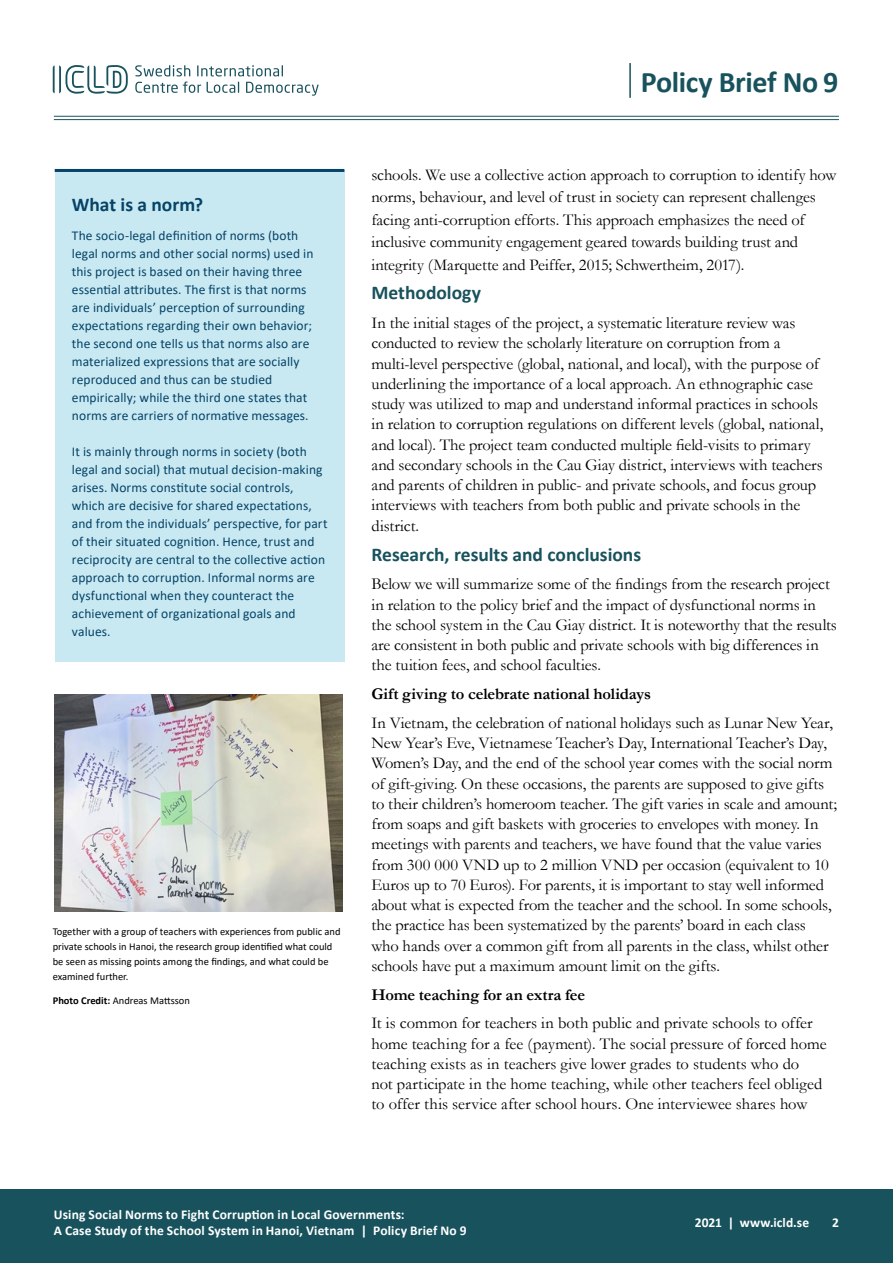
<style>
.page{position:relative;width:893px;height:1263px;background:#fff}
.page>*{position:absolute;margin:0;border:0;box-sizing:border-box;transform-origin:0 0}
.t1{font:700 30px "Calibri";letter-spacing:-.015em;color:#18525d}
.t2{font:700 19.5px "Calibri";color:#18525d}
.t3{font:700 19.5px "Calibri";letter-spacing:-.005em;color:#064368}
.t4{font:16.5px/20.2px "Garamond";letter-spacing:-.005em;color:#000}
.t5{font:700 16.5px "Garamond";letter-spacing:-.005em;color:#000}
.t6{font:13.5px/18px "Calibri";letter-spacing:.005em;color:#064368}
.t7{font:700 13.5px/16.2px "Calibri";letter-spacing:.01em;color:#fff}
.t8{font:10.5px/15px "Calibri";color:#000}
.s1{font-weight:700}
</style>
<div class="page">
<svg style="left:53px;top:65px;width:75px;height:29px"></svg>
<svg style="left:246px;top:82px;width:73px;height:14px"></svg>
<svg style="left:207px;top:82px;width:32px;height:11px"></svg>
<svg style="left:197px;top:65px;width:86px;height:11px"></svg>
<svg style="left:135px;top:65px;width:55px;height:11px"></svg>
<svg style="left:135px;top:82px;width:66px;height:11px"></svg>
<hr style="left:54px;top:119px;width:785px;height:1px;background:#18525d">
<hr style="left:54px;top:116px;width:785px;height:1px;background:#18525d">
<hr style="left:629px;top:63px;width:2px;height:35px;background:#18525d">
<div style="left:0;top:1189px;width:893px;height:74px;background:#18525d"></div>
<img style="left:55px;top:694px;width:287px;height:218px">
<div style="left:55px;top:170px;width:289px;height:492px;background:#c8e9f1"></div>
<hr style="left:55px;top:169px;width:289px;height:3px;background:#064368">
<p class="t3" style="left:72px;top:191px;width:133px">What is a norm?</p>
<p class="t6" style="left:72px;top:226px;width:243px">The socio-legal definition of norms (both legal norms and other social norms) used in this project is based on their having three essential attributes. The first is that norms are individuals’ perception of surrounding expectations regarding their own behavior; the second one tells us that norms also are materialized expressions that are socially reproduced and thus can be studied empirically; while the third one states that norms are carriers of normative messages.</p>
<p class="t6" style="left:72px;top:442px;width:257px">It is mainly through norms in society (both legal and social) that mutual decision-making arises. Norms constitute social controls, which are decisive for shared expectations, and from the individuals’ perspective, for part of their situated cognition. Hence, trust and reciprocity are central to the collective action approach to corruption. Informal norms are dysfunctional when they counteract the achievement of organizational goals and values.</p>
<p class="t8" style="left:53px;top:924px;width:289px">Together with a group of teachers with experiences from public and private schools in Hanoi, the research group identified what could be seen as missing points among the findings, and what could be examined further.</p>
<p class="t8" style="left:53px;top:992px;width:139px"><span class="s1">Photo Credit:</span> Andreas Mattsson</p>
<h1 class="t1" style="left:641px;top:60px;width:199px">Policy Brief No 9</h1>
<p class="t4" style="left:371px;top:163px;width:467px;line-height:22.5px">schools. We use a collective action approach to corruption to identify how norms, behaviour, and level of trust in society can represent challenges facing anti-corruption efforts. This approach emphasizes the need of inclusive community engagement geared towards building trust and integrity (Marquette and Peiffer, 2015; Schwertheim, 2017).</p>
<p class="t2" style="left:371px;top:279px;width:111px">Methodology</p>
<p class="t4" style="left:371px;top:312px;width:453px">In the initial stages of the project, a systematic literature review was conducted to review the scholarly literature on corruption from a multi-level perspective (global, national, and local), with the purpose of underlining the importance of a local approach. An ethnographic case study was utilized to map and understand informal practices in schools in relation to corruption regulations on different levels (global, national, and local). The project team conducted multiple field-visits to primary and secondary schools in the Cau Giay district, interviews with teachers and parents of children in public- and private schools, and focus group interviews with teachers from both public and private schools in the district.</p>
<p class="t2" style="left:371px;top:540px;width:271px">Research, results and conclusions</p>
<p class="t4" style="left:371px;top:574px;width:467px">Below we will summarize some of the findings from the research project in relation to the policy brief and the impact of dysfunctional norms in the school system in the Cau Giay district. It is noteworthy that the results are consistent in both public and private schools with big differences in the tuition fees, and school faculties.</p>
<p class="t5" style="left:371px;top:683px;width:281px">Gift giving to celebrate national holidays</p>
<p class="t4" style="left:371px;top:712px;width:467px">In Vietnam, the celebration of national holidays such as Lunar New Year, New Year’s Eve, Vietnamese Teacher’s Day, International Teacher’s Day, Women’s Day, and the end of the school year comes with the social norm of gift-giving. On these occasions, the parents are supposed to give gifts to their children’s homeroom teacher. The gift varies in scale and amount; from soaps and gift baskets with groceries to envelopes with money. In meetings with parents and teachers, we have found that the value varies from 300 000 VND up to 2 million VND per occasion (equivalent to 10<br>Euros up to 70 Euros). For parents, it is important to stay well informed about what is expected from the teacher and the school. In some schools, the practice has been systematized by the parents’ board in each class who hands over a common gift from all parents in the class, whilst other schools have put a maximum amount limit on the gifts.</p>
<p class="t5" style="left:371px;top:983px;width:215px">Home teaching for an extra fee</p>
<p class="t4" style="left:371px;top:1013px;width:457px">It is common for teachers in both public and private schools to offer home teaching for a fee (payment). The social pressure of forced home teaching exists as in teachers give lower grades to students who do<br>not participate in the home teaching, while other teachers feel obliged to offer this service after school hours. One interviewee shares how</p>
<p class="t7" style="left:54px;top:1206px;width:414px">Using Social Norms to Fight Corruption in Local Governments:<br>A Case Study of the School System in Hanoi, Vietnam | Policy Brief No 9</p>
<p class="t7" style="left:695px;top:1214px;width:116px">2021 | www.icld.se</p>
<p class="t7" style="left:832px;top:1214px;width:8px">2</p>
</div>
